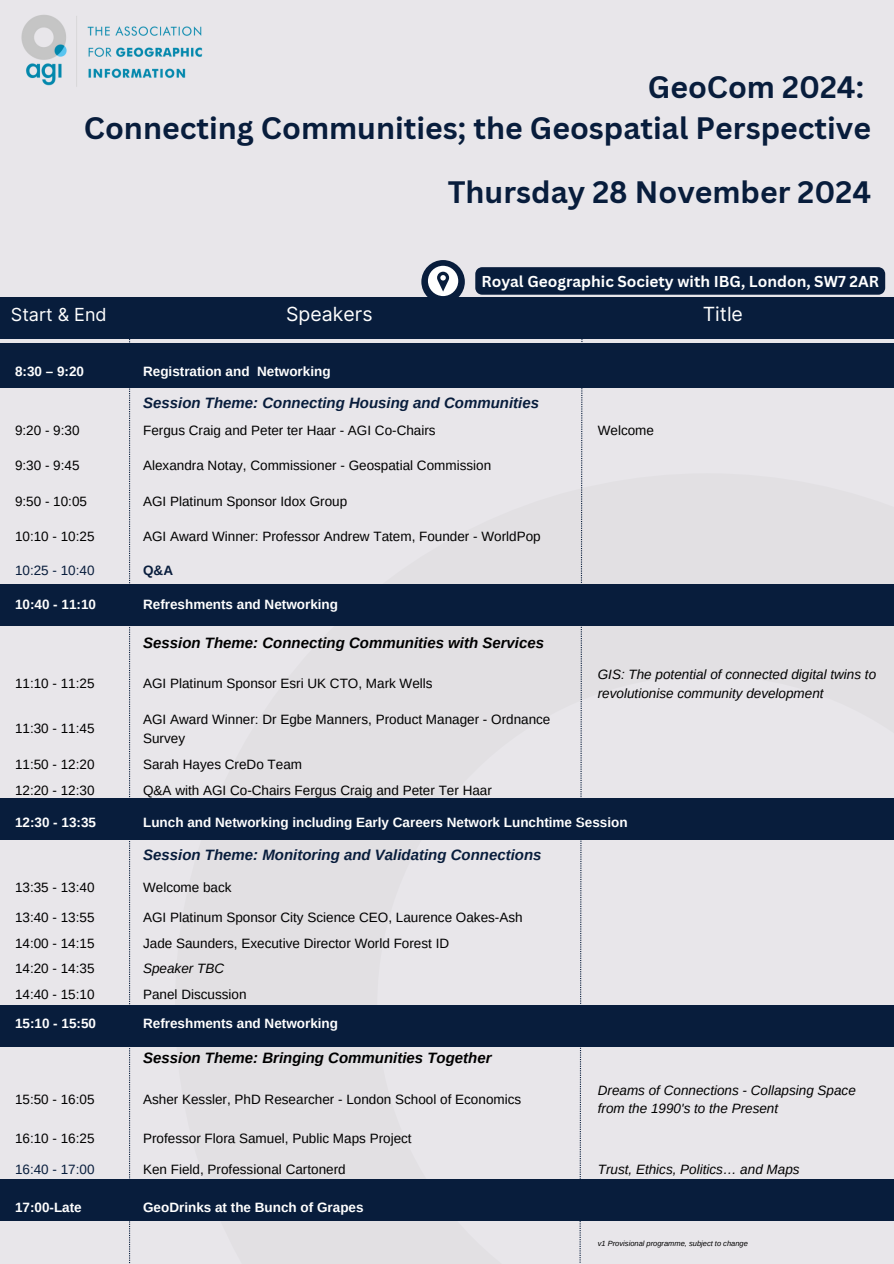
<style>
.page{position:relative;width:894px;height:1264px;background:#fff}
.page>*{position:absolute;margin:0;border:0;box-sizing:border-box;transform-origin:0 0}
.t1{font:700 30.15px/41.7px "Canva Sans";color:#081d3c;text-align:right}
.t2{font:19.5px "Inter";color:#fff}
.t3{font:18px "Inter";color:#fff}
.t4{font:700 15.3px "Canva Sans";color:#fff}
.t5{font:italic 700 15px "Arimo";color:#081d3c}
.t6{font:italic 700 15px "Arimo";color:#000}
.t7{font:13.5px/18.8px "Arimo";color:#000}
.t8{font:700 13.5px "Arimo";color:#fff}
.t9{font:italic 13.5px/18.8px "Arimo";color:#000}
.t10{font:13.5px "Arimo";color:#081d3c}
.t11{font:700 13.5px "Arimo";color:#081d3c}
.t12{font:italic 7.5px "Arimo";color:#000}
</style>
<div class="page">
<div style="left:0;top:0;width:893px;height:1263px;background:#e8e6ea"></div>
<img style="left:21px;top:15px;width:182px;height:72px">
<div style="left:421px;top:260px;width:43px;height:43px;background:#081d3c;border-radius:50%"></div>
<svg style="left:428px;top:266px;width:30px;height:30px"></svg>
<div style="left:0;top:343px;width:893px;height:45px;background:#081d3c"></div>
<div style="left:0;top:297px;width:893px;height:42px;background:#081d3c"></div>
<div style="left:0;top:1005px;width:893px;height:42px;background:#081d3c"></div>
<div style="left:0;top:1178px;width:893px;height:42px;background:#081d3c"></div>
<div style="left:0;top:584px;width:893px;height:41px;background:#081d3c"></div>
<div style="left:0;top:797px;width:893px;height:42px;background:#081d3c"></div>
<svg style="left:579px;top:339px;width:3px;height:923px"></svg>
<svg style="left:129px;top:339px;width:1px;height:922px"></svg>
<svg style="left:475px;top:267px;width:409px;height:28px;background:#0c213f"></svg>
<p class="t1" style="left:84px;top:65px;width:788px">GeoCom 2024:<br>Connecting Communities; the Geospatial Perspective</p>
<p class="t1" style="left:447px;top:171px;width:425px">Thursday 28 November 2024</p>
<p class="t4" style="left:481px;top:270px;width:399px">Royal Geographic Society with IBG, London, SW7 2AR</p>
<h1 class="t3" style="left:11px;top:303px;width:97px">Start &amp; End</h1>
<h1 class="t2" style="left:286px;top:303px;width:88px">Speakers</h1>
<p class="t2" style="left:702px;top:303px;width:42px">Title</p>
<p class="t8" style="left:15px;top:363px;width:70px">8:30 – 9:20</p>
<p class="t8" style="left:143px;top:363px;width:189px">Registration and Networking</p>
<p class="t5" style="left:143px;top:394px;width:397px">Session Theme: Connecting Housing and Communities</p>
<p class="t7" style="left:15px;top:420px;width:66px">9:20 - 9:30</p>
<p class="t7" style="left:143px;top:420px;width:294px">Fergus Craig and Peter ter Haar - AGI Co-Chairs</p>
<p class="t7" style="left:597px;top:420px;width:58px">Welcome</p>
<p class="t7" style="left:15px;top:456px;width:66px">9:30 - 9:45</p>
<p class="t7" style="left:143px;top:456px;width:349px">Alexandra Notay, Commissioner - Geospatial Commission</p>
<p class="t7" style="left:15px;top:492px;width:73px">9:50 - 10:05</p>
<p class="t7" style="left:143px;top:492px;width:205px">AGI Platinum Sponsor Idox Group</p>
<p class="t7" style="left:15px;top:526px;width:81px">10:10 - 10:25</p>
<p class="t7" style="left:143px;top:526px;width:399px">AGI Award Winner: Professor Andrew Tatem, Founder - WorldPop</p>
<p class="t10" style="left:15px;top:563px;width:81px">10:25 - 10:40</p>
<p class="t11" style="left:143px;top:563px;width:31px">Q&amp;A</p>
<p class="t8" style="left:15px;top:596px;width:82px">10:40 - 11:10</p>
<p class="t8" style="left:143px;top:596px;width:196px">Refreshments and Networking</p>
<p class="t6" style="left:143px;top:634px;width:402px">Session Theme: Connecting Communities with Services</p>
<p class="t7" style="left:15px;top:674px;width:81px">11:10 - 11:25</p>
<p class="t7" style="left:143px;top:674px;width:291px">AGI Platinum Sponsor Esri UK CTO, Mark Wells</p>
<p class="t9" style="left:597px;top:664px;width:280px">GIS: The potential of connected digital twins to revolutionise community development</p>
<p class="t7" style="left:15px;top:719px;width:81px">11:30 - 11:45</p>
<p class="t7" style="left:143px;top:709px;width:409px">AGI Award Winner: Dr Egbe Manners, Product Manager - Ordnance<br>Survey</p>
<p class="t7" style="left:15px;top:754px;width:81px">11:50 - 12:20</p>
<p class="t7" style="left:143px;top:754px;width:160px">Sarah Hayes CreDo Team</p>
<p class="t7" style="left:15px;top:780px;width:81px">12:20 - 12:30</p>
<p class="t7" style="left:143px;top:780px;width:350px">Q&amp;A with AGI Co-Chairs Fergus Craig and Peter Ter Haar</p>
<p class="t8" style="left:15px;top:814px;width:82px">12:30 - 13:35</p>
<p class="t8" style="left:143px;top:814px;width:486px">Lunch and Networking including Early Careers Network Lunchtime Session</p>
<p class="t5" style="left:143px;top:846px;width:400px">Session Theme: Monitoring and Validating Connections</p>
<p class="t7" style="left:15px;top:877px;width:81px">13:35 - 13:40</p>
<p class="t7" style="left:143px;top:877px;width:90px">Welcome back</p>
<p class="t7" style="left:15px;top:907px;width:81px">13:40 - 13:55</p>
<p class="t7" style="left:143px;top:907px;width:381px">AGI Platinum Sponsor City Science CEO, Laurence Oakes-Ash</p>
<p class="t7" style="left:15px;top:933px;width:81px">14:00 - 14:15</p>
<p class="t7" style="left:143px;top:933px;width:307px">Jade Saunders, Executive Director World Forest ID</p>
<p class="t7" style="left:15px;top:959px;width:81px">14:20 - 14:35</p>
<p class="t9" style="left:143px;top:959px;width:82px">Speaker TBC</p>
<p class="t7" style="left:15px;top:985px;width:81px">14:40 - 15:10</p>
<p class="t7" style="left:143px;top:985px;width:105px">Panel Discussion</p>
<p class="t8" style="left:15px;top:1016px;width:82px">15:10 - 15:50</p>
<p class="t8" style="left:143px;top:1016px;width:196px">Refreshments and Networking</p>
<p class="t6" style="left:143px;top:1049px;width:350px">Session Theme: Bringing Communities Together</p>
<p class="t7" style="left:15px;top:1089px;width:81px">15:50 - 16:05</p>
<p class="t7" style="left:143px;top:1089px;width:379px">Asher Kessler, PhD Researcher - London School of Economics</p>
<p class="t9" style="left:597px;top:1080px;width:259px">Dreams of Connections - Collapsing Space from the 1990's to the Present</p>
<p class="t7" style="left:15px;top:1128px;width:81px">16:10 - 16:25</p>
<p class="t7" style="left:143px;top:1128px;width:270px">Professor Flora Samuel, Public Maps Project</p>
<p class="t10" style="left:15px;top:1161px;width:81px">16:40 - 17:00</p>
<p class="t7" style="left:143px;top:1160px;width:204px">Ken Field, Professional Cartonerd</p>
<p class="t9" style="left:597px;top:1160px;width:203px">Trust, Ethics, Politics… and Maps</p>
<p class="t8" style="left:15px;top:1199px;width:68px">17:00-Late</p>
<p class="t8" style="left:143px;top:1199px;width:222px">GeoDrinks at the Bunch of Grapes</p>
<p class="t12" style="left:597px;top:1238px;width:151px">v1 Provisional programme, subject to change</p>
</div>
